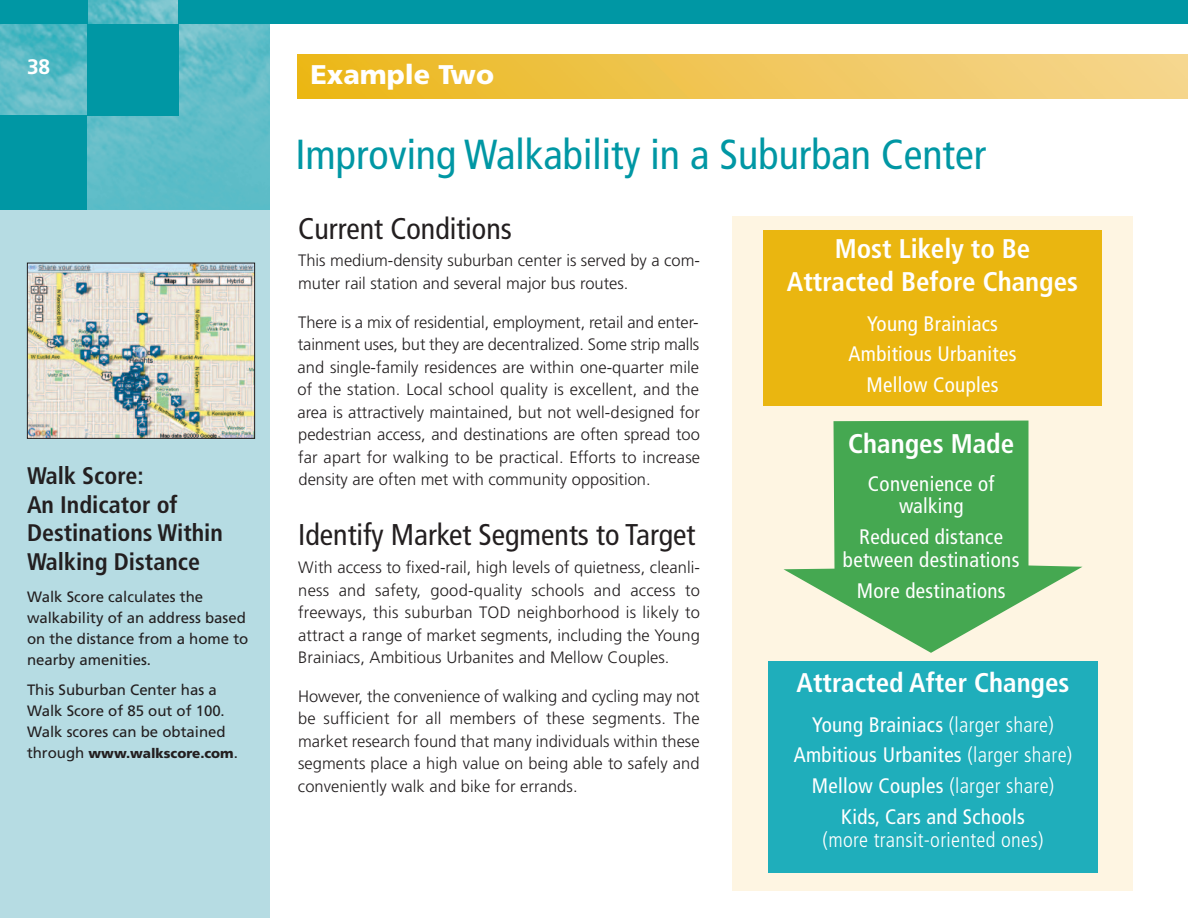
<style>
.page{position:relative;width:1188px;height:918px;background:#fff}
.page>*{position:absolute;margin:0;border:0;box-sizing:border-box;transform-origin:0 0}
.t1{font:condensed 42px "Frutiger";color:#0097a4}
.t2{font:condensed 30px "Frutiger";color:#231f20}
.t3{font:700 condensed 27px/32.4px "Frutiger";color:#fff;text-align:center}
.t4{font:900 27px "Frutiger";color:#fff}
.t5{font:700 condensed 24px/28.8px "Frutiger";color:#231f20}
.t6{font:condensed 21px/30.8px "Frutiger";letter-spacing:.015em;color:#fff;text-align:center}
.t7{font:300 condensed 21px "Frutiger";letter-spacing:.015em;color:#fff}
.t8{font:700 21px "Frutiger";color:#fff}
.t9{font:300 16.5px/22.5px "Frutiger";color:#231f20;text-align:justify}
.t10{font:15px/21px "Frutiger";color:#231f20}
.t11{font:900 13.5px "Frutiger";color:#231f20}
.s1{font-weight:400;font-size:15px}
.s2{font-weight:300}
</style>
<div class="page">
<div style="left:0;top:195px;width:270px;height:723px;background:#b6dce3"></div>
<img style="left:0;top:0;width:270px;height:210px">
<div style="left:0;top:115px;width:87px;height:95px;background:#0097a4"></div>
<div style="left:0;top:0;width:88px;height:24px;background:#0097a4"></div>
<div style="left:87px;top:24px;width:92px;height:92px;background:#0097a4"></div>
<div style="left:179px;top:0;width:1009px;height:24px;background:#0097a4"></div>
<div style="left:733px;top:216px;width:400px;height:675px;background:#fef5e2"></div>
<div style="left:763px;top:231px;width:338px;height:175px;background:#eab610"></div>
<div style="left:768px;top:662px;width:329px;height:211px;background:#1faebb"></div>
<svg style="left:784px;top:421px;width:299px;height:232px;fill:#45a851"></svg>
<img style="left:29px;top:265px;width:224px;height:172px">
<div style="left:27px;top:263px;width:228px;height:176px;border:1px solid #231f20"></div>
<img style="left:297px;top:54px;width:891px;height:45px">
<p class="t8" style="left:27px;top:59px;width:25px">38</p>
<h3 class="t5" style="left:27px;top:463px;width:197px">Walk Score:<br>An Indicator of<br>Destinations Within<br>Walking Distance</h3>
<p class="t10" style="left:27px;top:587px;width:223px">Walk Score calculates the walkability of an address based on the distance from a home to nearby amenities.</p>
<p class="t10" style="left:27px;top:680px;width:200px">This Suburban Center has a<br>Walk Score of 85 out of 100.<br>Walk scores can be obtained</p>
<p class="t11" style="left:27px;top:747px;width:212px"><span class="s1">through</span> www.walkscore.com<span class="s1">.</span></p>
<h3 class="t4" style="left:310px;top:64px;width:185px">Example Two</h3>
<h1 class="t1" style="left:296px;top:138px;width:692px">Improving Walkability in a Suburban Center</h1>
<h2 class="t2" style="left:298px;top:216px;width:215px">Current Conditions</h2>
<p class="t9" style="left:298px;top:251px;width:403px">This medium-density suburban center is served by a com&shy;muter rail station and several major bus routes.</p>
<p class="t9" style="left:297px;top:312px;width:404px">There is a mix of residential, employment, retail and enter&shy;tainment uses, but they are decentralized. Some strip malls and single-family residences are within one-quarter mile of the station. Local school quality is excellent, and the area is attractively maintained, but not well-designed for pedestrian access, and destinations are often spread too far apart for walking to be practical. Efforts to increase density are often met with community opposition.</p>
<h2 class="t2" style="left:298px;top:523px;width:399px">Identify Market Segments to Target</h2>
<p class="t9" style="left:298px;top:557px;width:403px">With access to fixed-rail, high levels of quietness, cleanli&shy;ness and safety, good-quality schools and access to freeways, this suburban TOD neighborhood is likely to attract a range of market segments, including the Young Brainiacs, Ambitious Urbanites and Mellow Couples.</p>
<p class="t9" style="left:298px;top:686px;width:403px">However, the convenience of walking and cycling may not be sufficient for all members of these segments. The market research found that many individuals within these segments place a high value on being able to safely and conveniently walk and bike for errands.</p>
<h3 class="t3" style="left:787px;top:235px;width:293px">Most Likely to Be<br>Attracted Before Changes</h3>
<p class="t6" style="left:849px;top:310px;width:170px">Young Brainiacs<br>Ambitious Urbanites<br>Mellow Couples</p>
<h3 class="t3" style="left:848px;top:430px;width:167px">Changes Made</h3>
<p class="t6" style="left:868px;top:474px;width:128px;line-height:22.5px">Convenience of walking</p>
<p class="t6" style="left:843px;top:528px;width:178px;line-height:22.5px">Reduced distance between destinations</p>
<p class="t6" style="left:857px;top:577px;width:150px">More destinations</p>
<h3 class="t3" style="left:797px;top:669px;width:275px">Attracted After Changes</h3>
<p class="t6" style="left:794px;top:711px;width:280px">Young Brainiacs <span class="s2">(larger share)<br></span>Ambitious Urbanites <span class="s2">(larger share)<br></span>Mellow Couples <span class="s2">(larger share)<br></span>Kids, Cars and Schools</p>
<p class="t7" style="left:823px;top:831px;width:222px">(more transit-oriented ones)</p>
</div>
